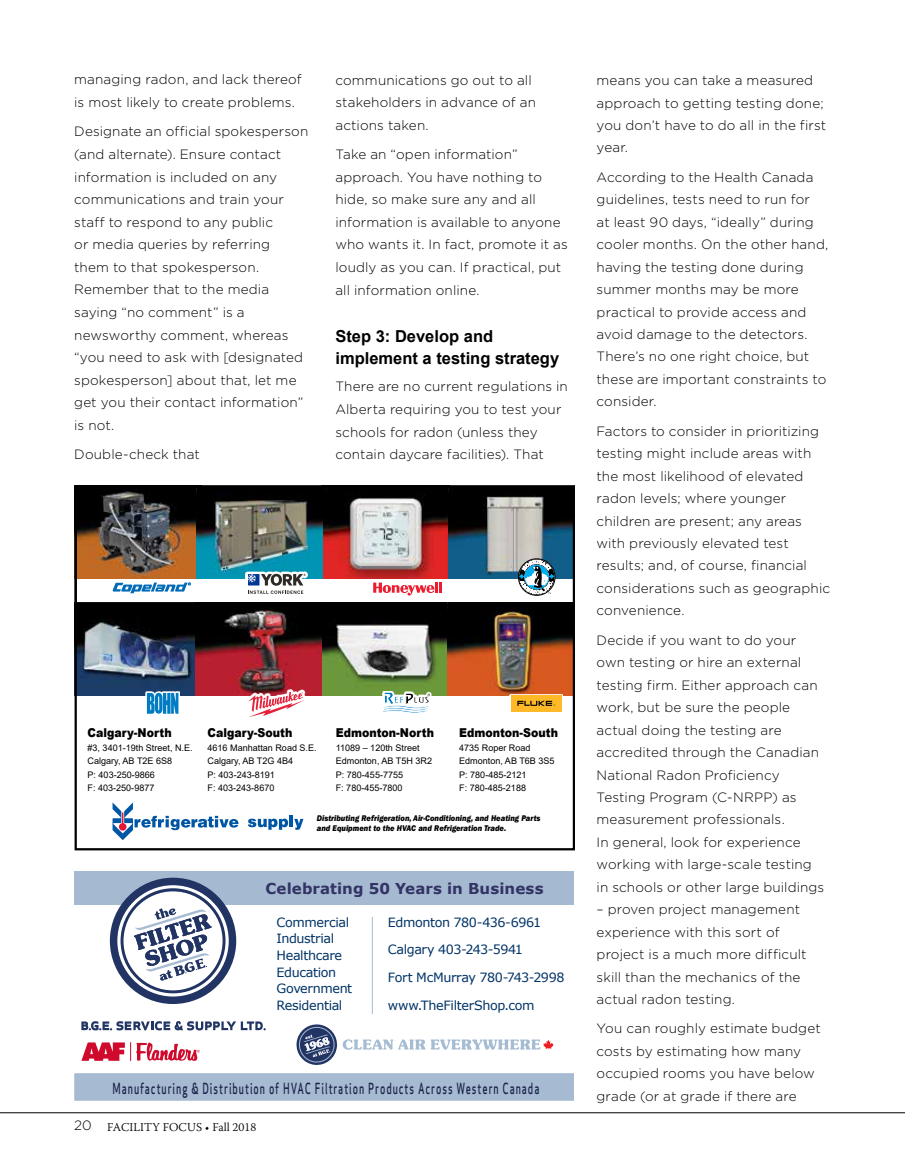
<style>
.page{position:relative;width:905px;height:1175px;background:#fff}
.page>*{position:absolute;margin:0;border:0;box-sizing:border-box;transform-origin:0 0}
.t1{font:700 16.5px/22.5px "Arial";color:#000}
.t2{font:500 15px "Apex Sans";letter-spacing:.1em;color:#1b2149;scale:.64 1}
.t3{font:700 15px "Verdana";letter-spacing:.005em;color:#336}
.t4{font:300 13.5px/22.5px "Gotham";letter-spacing:.01em;color:#000}
.t5{font:500 13.5px/16.2px "Apex Sans";color:#203563}
.t6{font:500 13.5px "Apex Sans";color:#213463}
.t7{font:12.75px/16.6px "Verdana";letter-spacing:-.03em;color:#036}
.t8{font:900 12.15px "Arial";color:#000;scale:.9 1}
.t9{font:300 12px "Warnock Pro";color:#000}
.t10{font:9px/13.5px "Arial";color:#000}
.t11{font:italic 800 8.55px/10.2px "Franklin Gothic";color:#000;scale:.9 1}
.s1{font-family:"Gotham";font-size:13.5px}
</style>
<div class="page">
<hr style="left:0;top:1112px;width:904px;height:1px;background:#000">
<svg style="left:75px;top:606px;width:499px;height:244px"></svg>
<img style="left:75px;top:485px;width:499px;height:121px">
<svg style="left:112px;top:582px;width:79px;height:11px"></svg>
<svg style="left:373px;top:582px;width:69px;height:13px"></svg>
<svg style="left:509px;top:694px;width:54px;height:20px"></svg>
<div style="left:511px;top:695px;width:50px;height:17px;background:#fdb927"></div>
<svg style="left:517px;top:701px;width:38px;height:5px"></svg>
<div style="left:518px;top:558px;width:37px;height:37px;border:1px solid #000;border-radius:50%"></div>
<svg style="left:519px;top:559px;width:35px;height:36px"></svg>
<svg style="left:520px;top:560px;width:33px;height:34px"></svg>
<div style="left:246px;top:571px;width:62px;height:25px;background:#fff"></div>
<svg style="left:248px;top:574px;width:58px;height:20px"></svg>
<svg style="left:380px;top:690px;width:51px;height:24px"></svg>
<svg style="left:382px;top:692px;width:48px;height:22px"></svg>
<svg style="left:245px;top:689px;width:62px;height:30px"></svg>
<svg style="left:248px;top:692px;width:56px;height:25px"></svg>
<svg style="left:145px;top:691px;width:35px;height:24px"></svg>
<svg style="left:147px;top:693px;width:31px;height:20px"></svg>
<div style="left:74px;top:1073px;width:500px;height:27px;background:#a6bbd1"></div>
<svg style="left:296px;top:1024px;width:257px;height:41px"></svg>
<div style="left:74px;top:871px;width:500px;height:34px;background:#a5bad1"></div>
<svg style="left:110px;top:877px;width:126px;height:127px"></svg>
<svg style="left:81px;top:1021px;width:185px;height:9px"></svg>
<svg style="left:81px;top:1042px;width:119px;height:19px"></svg>
<hr style="left:372px;top:917px;width:1px;height:97px;background:#a5bad1">
<p class="t4" style="left:74px;top:68px;width:229px">managing radon, and lack thereof is most likely to create problems.</p>
<p class="t4" style="left:74px;top:120px;width:236px">Designate an official spokesperson (and alternate). Ensure contact information is included on any communications and train your staff to respond to any public<br>or media queries by referring them to that spokesperson.<br>Remember that to the media saying “no comment” is a newsworthy comment, whereas “you need to ask with [designated spokesperson] about that, let me get you their contact information” is not.</p>
<p class="t4" style="left:74px;top:443px;width:127px">Double-check that</p>
<p class="t4" style="left:335px;top:68px;width:202px">communications go out to all stakeholders in advance of an actions taken.</p>
<p class="t4" style="left:335px;top:143px;width:234px">Take an “open information” approach. You have nothing to hide, so make sure any and all information is available to anyone who wants it. In fact, promote it as loudly as you can. If practical, put all information online.</p>
<p class="t1" style="left:335px;top:325px;width:225px">Step 3: Develop and implement a testing strategy</p>
<p class="t4" style="left:335px;top:375px;width:234px">There are no current regulations in Alberta requiring you to test your schools for radon (unless they contain daycare facilities). That</p>
<p class="t8" style="left:88px;top:724px;width:95px">Calgary-North</p>
<p class="t10" style="left:88px;top:740px;width:107px">#3, 3401-19th Street, N.E.<br>Calgary, AB T2E 6S8<br>P: 403-250-9866<br>F: 403-250-9877</p>
<p class="t8" style="left:207px;top:724px;width:96px">Calgary-South</p>
<p class="t10" style="left:207px;top:740px;width:111px">4616 Manhattan Road S.E.<br>Calgary, AB T2G 4B4<br>P: 403-243-8191<br>F: 403-243-8670</p>
<p class="t8" style="left:336px;top:724px;width:111px">Edmonton-North</p>
<p class="t10" style="left:336px;top:740px;width:98px">11089 – 120th Street<br>Edmonton, AB T5H 3R2<br>P: 780-455-7755<br>F: 780-455-7800</p>
<p class="t8" style="left:459px;top:724px;width:111px">Edmonton-South</p>
<p class="t10" style="left:459px;top:740px;width:97px">4735 Roper Road<br>Edmonton, AB T6B 3S5<br>P: 780-485-2121<br>F: 780-485-2188</p>
<p class="t11" style="left:317px;top:813px;width:250px">Distributing Refrigeration, Air-Conditioning, and Heating Parts and Equipment to the HVAC and Refrigeration Trade.</p>
<p class="t3" style="left:265px;top:877px;width:280px">Celebrating 50 Years in Business</p>
<p class="t5" style="left:284px;top:906px;width:76px">Commercial<br>Industrial<br>Healthcare<br>Education<br>Government<br>Residential</p>
<p class="t6" style="left:383px;top:904px;width:161px">Vancouver 604-526-3154</p>
<p class="t7" style="left:276px;top:913px;width:77px">Commercial<br>Industrial<br>Healthcare<br>Education<br>Government<br>Residential</p>
<p class="t7" style="left:388px;top:908px;width:178px;line-height:27.8px">Edmonton 780-436-6961<br>Calgary 403-243-5941<br>Fort McMurray 780-743-2998 www.TheFilterShop.com</p>
<p class="t2" style="left:113px;top:1075px;width:668px">Manufacturing &amp; Distribution of HVAC Filtration Products Across Western Canada</p>
<p class="t9" style="left:74px;top:1119px;width:183px"><span class="s1">20</span> FACILITY FOCUS • Fall 2018</p>
<p class="t4" style="left:596px;top:69px;width:231px">means you can take a measured approach to getting testing done; you don’t have to do all in the first year.</p>
<p class="t4" style="left:596px;top:165px;width:233px">According to the Health Canada guidelines, tests need to run for<br>at least 90 days, “ideally” during cooler months. On the other hand, having the testing done during summer months may be more practical to provide access and avoid damage to the detectors.<br>There’s no one right choice, but these are important constraints to consider.</p>
<p class="t4" style="left:596px;top:419px;width:235px">Factors to consider in prioritizing testing might include areas with the most likelihood of elevated radon levels; where younger children are present; any areas with previously elevated test results; and, of course, financial considerations such as geographic convenience.</p>
<p class="t4" style="left:596px;top:628px;width:229px">Decide if you want to do your own testing or hire an external testing firm. Either approach can work, but be sure the people actual doing the testing are accredited through the Canadian<br>National Radon Proficiency<br>Testing Program (C-N RPP) as measurement professionals.<br>In general, look for experience working with large-scale testing in schools or other large buildings</p>
<p class="t4" style="left:596px;top:898px;width:211px">– proven project management experience with this sort of project is a much more difficult skill than the mechanics of the actual radon testing.</p>
<p class="t4" style="left:596px;top:1017px;width:226px">You can roughly estimate budget costs by estimating how many occupied rooms you have below grade (or at grade if there are</p>
</div>
